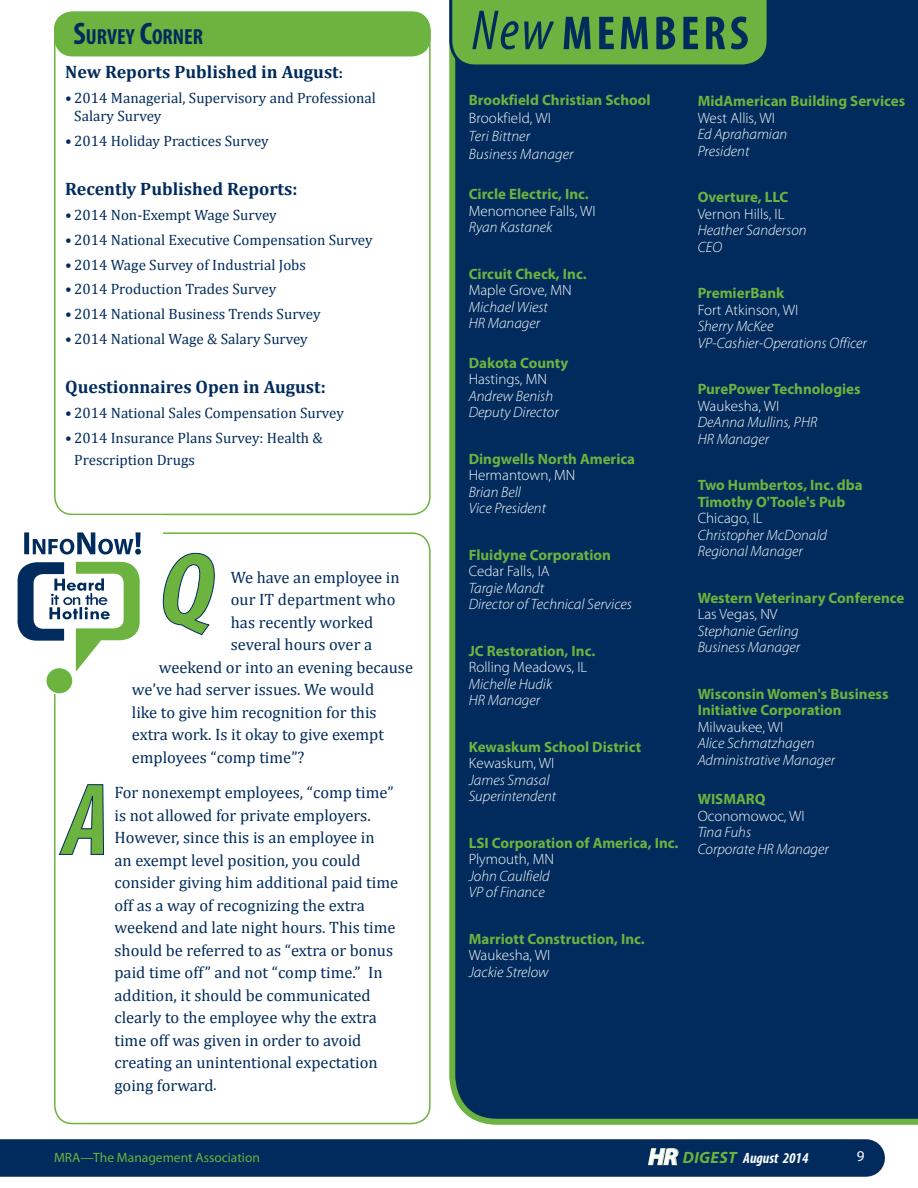
<style>
.page{position:relative;width:918px;height:1188px;background:#fff}
.page>*{position:absolute;margin:0;border:0;box-sizing:border-box;transform-origin:0 0}
.t1{font:700 condensed 21.9px "Myriad Pro";color:#002b5c}
.t2{font:700 18px "Cambria";color:#002b5c}
.t3{font:16.5px/22.5px "Cambria";color:#002b5c}
.t4{font:italic 300 15px/16.5px "Myriad Pro";color:#fff}
.t5{font:700 15px/16.5px "Myriad Pro";color:#6cb33f}
.t6{font:15px/18px "Cambria";color:#002b5c}
.t7{font:300 15px "Myriad Pro";color:#fff}
.t8{font:italic 700 condensed 15px "Myriad Pro";color:#fff}
.t9{font:15px "Myriad Pro";color:#fff}
.t10{font:13.5px "Myriad Pro";color:#6cb33f}
.s1{font-size:31.35px}
.s2{font-size:15px}
.s3{font-weight:900;font-stretch:normal;font-size:24px}
.s4{font-stretch:normal;font-size:16.35px;color:#6cb33f}
</style>
<div class="page">
<div style="left:0;top:1139px;width:866px;height:38px;background:#002b5c"></div>
<svg style="left:648px;top:1147px;width:31px;height:19px"></svg>
<div style="left:449px;top:0;width:469px;height:1125px;background:#002b5c"></div>
<svg style="left:449px;top:0;width:322px;height:69px;background:#4e8e46"></svg>
<div style="left:55px;top:12px;width:375px;height:44px;background:#6cb33f;border-radius:18px"></div>
<div style="left:54px;top:11px;width:377px;height:45px;border:2px solid #6cb33f;border-radius:18px"></div>
<div style="left:54px;top:12px;width:377px;height:503px;border:2px solid #6cb33f;border-radius:18px"></div>
<div style="left:54px;top:532px;width:377px;height:592px;border:2px solid #6cb33f;border-radius:18px"></div>
<svg style="left:59px;top:784px;width:45px;height:71px"></svg>
<div style="left:37px;top:515px;width:126px;height:178px;background:#fff"></div>
<div style="left:46px;top:668px;width:26px;height:25px;background:#6cb33f;border-radius:50%"></div>
<svg style="left:18px;top:562px;width:122px;height:110px"></svg>
<svg style="left:24px;top:532px;width:117px;height:23px"></svg>
<svg style="left:163px;top:553px;width:52px;height:82px"></svg>
<h1 class="t1" style="left:74px;top:23px;width:131px"><span class="s1">S</span>URVEY <span class="s1">C</span>ORNER</h1>
<p class="t2" style="left:65px;top:60px;width:279px">New Reports Published in August<span class="s2">:</span></p>
<p class="t6" style="left:74px;top:89px;width:303px;text-indent:-9px">• 2014 Managerial, Supervisory and Professional<br>Salary Survey</p>
<p class="t6" style="left:65px;top:132px;width:205px">• 2014 Holiday Practices Survey</p>
<p class="t2" style="left:65px;top:177px;width:234px">Recently Published Reports:</p>
<p class="t6" style="left:65px;top:206px;width:213px">• 2014 Non-Exempt Wage Survey</p>
<p class="t6" style="left:65px;top:231px;width:309px">• 2014 National Executive Compensation Survey</p>
<p class="t6" style="left:65px;top:256px;width:242px">• 2014 Wage Survey of Industrial Jobs</p>
<p class="t6" style="left:65px;top:280px;width:213px">• 2014 Production Trades Survey</p>
<p class="t6" style="left:65px;top:305px;width:257px">• 2014 National Business Trends Survey</p>
<p class="t6" style="left:65px;top:330px;width:244px">• 2014 National Wage &amp; Salary Survey</p>
<p class="t2" style="left:65px;top:375px;width:262px">Questionnaires Open in August:</p>
<p class="t6" style="left:65px;top:404px;width:280px">• 2014 National Sales Compensation Survey</p>
<p class="t6" style="left:74px;top:427px;width:250px;line-height:22.5px;text-indent:-9px">• 2014 Insurance Plans Survey: Health &amp;<br>Prescription Drugs</p>
<p class="t3" style="left:231px;top:566px;width:170px">We have an employee in</p>
<p class="t3" style="left:231px;top:588px;width:166px">our IT department who</p>
<p class="t3" style="left:231px;top:611px;width:144px">has recently worked</p>
<p class="t3" style="left:231px;top:633px;width:143px">several hours over a</p>
<p class="t3" style="left:159px;top:656px;width:256px">weekend or into an evening because</p>
<p class="t3" style="left:132px;top:678px;width:244px">we’ve had server issues. We would</p>
<p class="t3" style="left:132px;top:701px;width:246px">like to give him recognition for this</p>
<p class="t3" style="left:132px;top:723px;width:254px">extra work. Is it okay to give exempt</p>
<p class="t3" style="left:132px;top:746px;width:174px">employees “comp time”?</p>
<p class="t3" style="left:114px;top:781px;width:285px">For nonexempt employees, “comp time” is not allowed for private employers.<br>However, since this is an employee in<br>an exempt level position, you could consider giving him additional paid time off as a way of recognizing the extra weekend and late night hours. This time should be referred to as “extra or bonus paid time off” and not “comp time.” In addition, it should be communicated clearly to the employee why the extra time off was given in order to avoid creating an unintentional expectation going forward<span class="s2">.</span></p>
<p class="t5" style="left:469px;top:91px;width:183px">Brookfield Christian School</p>
<p class="t7" style="left:469px;top:109px;width:84px">Brookfield, WI</p>
<p class="t4" style="left:469px;top:127px;width:106px;line-height:18px">Teri Bittner<br>Business Manager</p>
<p class="t5" style="left:469px;top:185px;width:122px">Circle Electric, Inc.</p>
<p class="t7" style="left:469px;top:202px;width:128px">Menomonee Falls, WI</p>
<p class="t4" style="left:469px;top:219px;width:85px">Ryan Kastanek</p>
<p class="t5" style="left:469px;top:265px;width:119px">Circuit Check, Inc.</p>
<p class="t7" style="left:469px;top:281px;width:105px">Maple Grove, MN</p>
<p class="t4" style="left:469px;top:298px;width:81px">Michael Wiest<br>HR Manager</p>
<p class="t5" style="left:469px;top:354px;width:101px">Dakota County</p>
<p class="t7" style="left:469px;top:370px;width:80px">Hastings, MN</p>
<p class="t4" style="left:469px;top:387px;width:91px">Andrew Benish<br>Deputy Director</p>
<p class="t5" style="left:469px;top:450px;width:168px">Dingwells North America</p>
<p class="t7" style="left:469px;top:466px;width:108px">Hermantown, MN</p>
<p class="t4" style="left:469px;top:483px;width:79px">Brian Bell<br>Vice President</p>
<p class="t5" style="left:469px;top:546px;width:144px">Fluidyne Corporation</p>
<p class="t7" style="left:469px;top:562px;width:83px">Cedar Falls, IA</p>
<p class="t4" style="left:469px;top:579px;width:165px">Targie Mandt<br>Director of Technical Services</p>
<p class="t5" style="left:469px;top:642px;width:128px">JC Restoration, Inc.</p>
<p class="t7" style="left:469px;top:658px;width:120px">Rolling Meadows, IL</p>
<p class="t4" style="left:469px;top:675px;width:85px">Michelle Hudik<br>HR Manager</p>
<p class="t5" style="left:469px;top:738px;width:174px">Kewaskum School District</p>
<p class="t7" style="left:469px;top:754px;width:87px">Kewaskum, WI</p>
<p class="t4" style="left:469px;top:771px;width:89px">James Smasal<br>Superintendent</p>
<p class="t5" style="left:469px;top:834px;width:211px">LSI Corporation of America, Inc.</p>
<p class="t7" style="left:469px;top:850px;width:87px">Plymouth, MN</p>
<p class="t4" style="left:469px;top:867px;width:82px">John Caulfield<br>VP of Finance</p>
<p class="t5" style="left:469px;top:930px;width:178px">Marriott Construction, Inc.</p>
<p class="t7" style="left:469px;top:946px;width:83px">Waukesha, WI</p>
<p class="t4" style="left:469px;top:963px;width:81px">Jackie Strelow</p>
<p class="t5" style="left:698px;top:92px;width:209px">MidAmerican Building Services</p>
<p class="t7" style="left:698px;top:109px;width:79px">West Allis, WI</p>
<p class="t4" style="left:698px;top:126px;width:91px">Ed Aprahamian<br>President</p>
<p class="t5" style="left:698px;top:188px;width:92px">Overture, LLC</p>
<p class="t7" style="left:698px;top:205px;width:88px">Vernon Hills, IL</p>
<p class="t4" style="left:698px;top:222px;width:111px">Heather Sanderson<br>CEO</p>
<p class="t5" style="left:698px;top:284px;width:88px">PremierBank</p>
<p class="t7" style="left:698px;top:301px;width:102px">Fort Atkinson, WI</p>
<p class="t4" style="left:698px;top:318px;width:171px">Sherry McKee<br>VP-Cashier-Operations Officer</p>
<p class="t5" style="left:698px;top:380px;width:164px">PurePower Technologies</p>
<p class="t7" style="left:698px;top:397px;width:83px">Waukesha, WI</p>
<p class="t4" style="left:698px;top:414px;width:121px">DeAnna Mullins, PHR<br>HR Manager</p>
<p class="t5" style="left:698px;top:476px;width:167px">Two Humbertos, Inc. dba<br>Timothy O'Toole's Pub</p>
<p class="t7" style="left:698px;top:509px;width:66px">Chicago, IL</p>
<p class="t4" style="left:698px;top:526px;width:131px">Christopher McDonald<br>Regional Manager</p>
<p class="t5" style="left:698px;top:589px;width:208px">Western Veterinary Conference</p>
<p class="t7" style="left:698px;top:605px;width:81px">Las Vegas, NV</p>
<p class="t4" style="left:698px;top:622px;width:104px">Stephanie Gerling<br>Business Manager</p>
<p class="t5" style="left:698px;top:685px;width:192px">Wisconsin Women's Business<br>Initiative Corporation</p>
<p class="t7" style="left:698px;top:718px;width:87px">Milwaukee, WI</p>
<p class="t4" style="left:698px;top:735px;width:139px">Alice Schmatzhagen<br>Administrative Manager</p>
<p class="t5" style="left:698px;top:791px;width:69px">WISMARQ</p>
<p class="t7" style="left:698px;top:807px;width:109px">Oconomowoc, WI</p>
<p class="t4" style="left:698px;top:824px;width:133px">Tina Fuhs<br>Corporate HR Manager</p>
<p class="t10" style="left:54px;top:1149px;width:207px">MRA—The Management Association</p>
<p class="t8" style="left:648px;top:1148px;width:162px"><span class="s3">HR</span> <span class="s4">DIGEST</span> August 2014</p>
<p class="t9" style="left:857px;top:1147px;width:9px">9</p>
</div>
